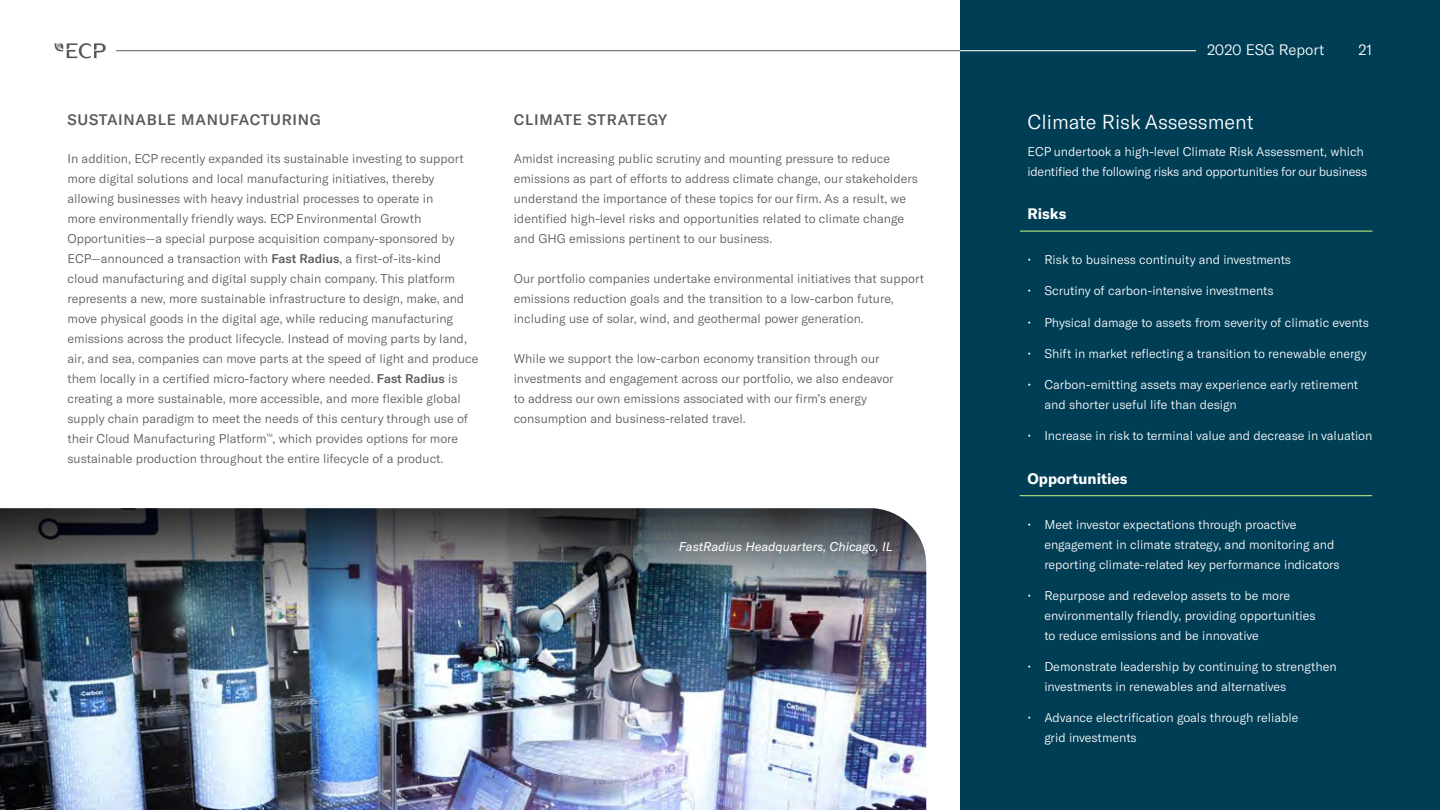
<style>
.page{position:relative;width:1440px;height:810px;background:#fff}
.page>*{position:absolute;margin:0;border:0;box-sizing:border-box;transform-origin:0 0}
.t1{font:300 20px "GT America";color:#fff}
.t2{font:500 15px "GT America";letter-spacing:.05em;color:#58595b}
.t3{font:700 15px "GT America";color:#fff}
.t4{font:300 15px "GT America";color:#fff}
.t5{font:300 12.5px/20px "GT America";color:#58595b}
.t6{font:300 12.5px/20px "GT America";color:#fff}
.t7{font:300 12.5px/20px "GT America";letter-spacing:-.02em;color:#fff}
.t8{font:italic 12.5px "GT America";color:#fff}
.s1{font-weight:500}
</style>
<div class="page">
<div style="left:960px;top:0;width:480px;height:810px;background:#003e56"></div>
<hr style="left:1020px;top:230px;width:352px;height:2px;background:#a3d17d">
<hr style="left:1020px;top:495px;width:352px;height:1px;background:#a3d17d">
<img style="left:0;top:508px;width:926px;height:302px">
<hr style="left:116px;top:50px;width:1080px;height:1px;background:#58595b">
<svg style="left:54px;top:43px;width:52px;height:15px"></svg>
<hr style="left:960px;top:50px;width:236px;height:1px;background:#fff">
<p class="t2" style="left:68px;top:110px;width:255px">SUSTAINABLE MANUFACTURING</p>
<p class="t5" style="left:68px;top:149px;width:412px">In addition, ECP recently expanded its sustainable investing to support more digital solutions and local manufacturing initiatives, thereby allowing businesses with heavy industrial processes to operate in<br>more environmentally friendly ways. ECP Environmental Growth Opportunities—a special purpose acquisition company-sponsored by ECP—announced a transaction with <span class="s1">Fast Radius</span>, a first-of-its-kind<br>cloud manufacturing and digital supply chain company. This platform represents a new, more sustainable infrastructure to design, make, and move physical goods in the digital age, while reducing manufacturing emissions across the product lifecycle. Instead of moving parts by land, air, and sea, companies can move parts at the speed of light and produce them locally in a certified micro-factory where needed. <span class="s1">Fast Radius</span> is creating a more sustainable, more accessible, and more flexible global supply chain paradigm to meet the needs of this century through use of their Cloud Manufacturing Platform<sup>™</sup>, which provides options for more sustainable production throughout the entire lifecycle of a product.</p>
<p class="t2" style="left:514px;top:110px;width:155px">CLIMATE STRATEGY</p>
<p class="t5" style="left:514px;top:149px;width:406px">Amidst increasing public scrutiny and mounting pressure to reduce emissions as part of efforts to address climate change, our stakeholders understand the importance of these topics for our firm. As a result, we identified high-level risks and opportunities related to climate change and GHG emissions pertinent to our business.</p>
<p class="t5" style="left:514px;top:269px;width:412px">Our portfolio companies undertake environmental initiatives that support emissions reduction goals and the transition to a low-carbon future, including use of solar, wind, and geothermal power generation.</p>
<p class="t5" style="left:514px;top:349px;width:381px">While we support the low-carbon economy transition through our investments and engagement across our portfolio, we also endeavor to address our own emissions associated with our firm’s energy consumption and business-related travel.</p>
<p class="t8" style="left:679px;top:539px;width:215px">FastRadius Headquarters, Chicago, IL</p>
<p class="t4" style="left:1207px;top:41px;width:119px">2020 ESG Report</p>
<p class="t4" style="left:1359px;top:41px;width:15px">21</p>
<h1 class="t1" style="left:1028px;top:110px;width:228px">Climate Risk Assessment</h1>
<p class="t7" style="left:1028px;top:142px;width:341px">ECP undertook a high-level Climate Risk Assessment, which identified the following risks and opportunities for our business</p>
<p class="t3" style="left:1028px;top:205px;width:40px">Risks</p>
<p class="t6" style="left:1028px;top:250px;width:265px">• Risk to business continuity and investments</p>
<p class="t6" style="left:1028px;top:281px;width:248px">• Scrutiny of carbon-intensive investments</p>
<p class="t6" style="left:1028px;top:312px;width:343px">• Physical damage to assets from severity of climatic events</p>
<p class="t6" style="left:1028px;top:344px;width:341px">• Shift in market reflecting a transition to renewable energy</p>
<p class="t6" style="left:1044px;top:375px;width:315px;text-indent:-17px">• Carbon-emitting assets may experience early retirement and shorter useful life than design</p>
<p class="t6" style="left:1028px;top:426px;width:347px">• Increase in risk to terminal value and decrease in valuation</p>
<p class="t3" style="left:1028px;top:469px;width:101px">Opportunities</p>
<p class="t6" style="left:1044px;top:514px;width:297px;text-indent:-17px">• Meet investor expectations through proactive engagement in climate strategy, and monitoring and reporting climate-related key performance indicators</p>
<p class="t6" style="left:1044px;top:586px;width:273px;text-indent:-17px">• Repurpose and redevelop assets to be more environmentally friendly, providing opportunities to reduce emissions and be innovative</p>
<p class="t6" style="left:1044px;top:657px;width:294px;text-indent:-17px">• Demonstrate leadership by continuing to strengthen investments in renewables and alternatives</p>
<p class="t6" style="left:1044px;top:708px;width:256px;text-indent:-17px">• Advance electrification goals through reliable grid investments</p>
</div>
